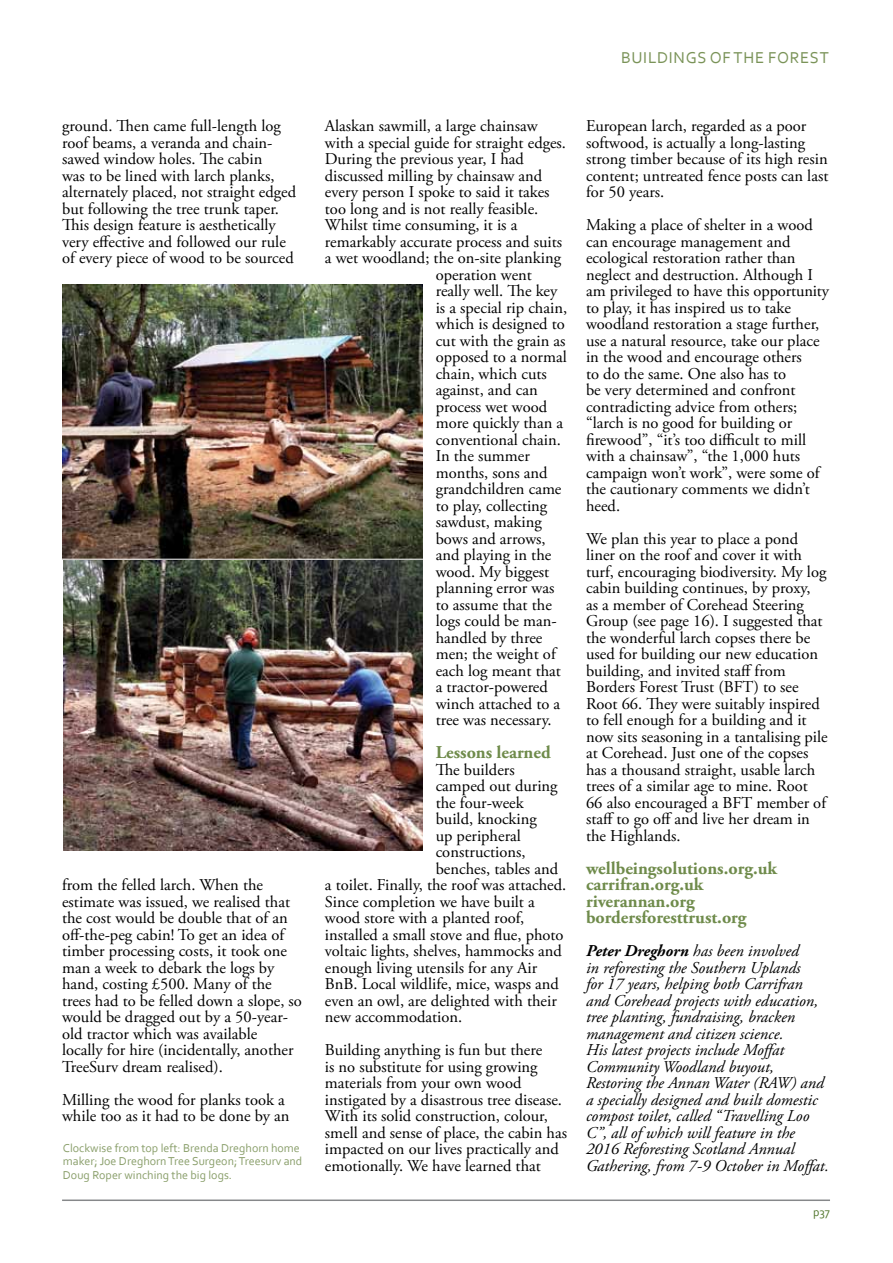
<style>
.page{position:relative;width:893px;height:1263px;background:#fff}
.page>*{position:absolute;margin:0;border:0;box-sizing:border-box;transform-origin:0 0}
.t1{font:700 18px/16.5px "Adobe Garamond Pro";color:#6f8b4b}
.t2{font:16.5px/16.5px "Adobe Garamond Pro";color:#000}
.t3{font:italic 16.5px/16.5px "Adobe Garamond Pro";color:#000}
.t4{font:16.5px "Corbel";color:#7a9358}
.t5{font:12px/13.5px "Corbel";color:#8a9f6b}
.t6{font:12px "Corbel";color:#4e7428}
.s1{font-weight:700}
</style>
<div class="page">
<hr style="left:62px;top:1199px;width:768px;height:2px;background:#86888a">
<img style="left:64px;top:560px;width:359px;height:290px">
<img style="left:62px;top:285px;width:361px;height:274px">
<p class="t2" style="left:62px;top:118px;width:235px">ground. Then came full-length log roof beams, a veranda and chain&shy;sawed window holes. The cabin<br>was to be lined with larch planks, alternately placed, not straight edged but following the tree trunk taper.<br>This design feature is aesthetically very effective and followed our rule of every piece of wood to be sourced</p>
<p class="t2" style="left:62px;top:877px;width:241px">from the felled larch. When the estimate was issued, we realised that the cost would be double that of an off-the-peg cabin! To get an idea of timber processing costs, it took one man a week to debark the logs by hand, costing £500. Many of the trees had to be felled down a slope, so would be dragged out by a 50-year&shy;old tractor which was available locally for hire (incidentally, another TreeSurv dream realised).</p>
<p class="t2" style="left:62px;top:1092px;width:229px">Milling the wood for planks took a while too as it had to be done by an</p>
<p class="t5" style="left:63px;top:1141px;width:241px">Clockwise from top left: Brenda Dreghorn home maker; Joe Dreghorn Tree Surgeon; Treesurv and<br>Doug Roper winching the big logs.</p>
<p class="t4" style="left:621px;top:48px;width:21px">Buildings</p>
<p class="t4" style="left:710px;top:48px;width:35px">of the</p>
<p class="t4" style="left:768px;top:48px;width:21px">Forest</p>
<p class="t2" style="left:325px;top:118px;width:214px">Alaskan sawmill, a large chainsaw</p>
<p class="t2" style="left:325px;top:135px;width:243px">with a special guide for straight edges.</p>
<p class="t2" style="left:325px;top:151px;width:201px">During the previous year, I had</p>
<p class="t2" style="left:325px;top:168px;width:219px">discussed milling by chainsaw and</p>
<p class="t2" style="left:325px;top:184px;width:226px">every person I spoke to said it takes</p>
<p class="t2" style="left:325px;top:201px;width:215px">too long and is not really feasible.</p>
<p class="t2" style="left:325px;top:217px;width:194px">Whilst time consuming, it is a</p>
<p class="t2" style="left:325px;top:234px;width:239px">remarkably accurate process and suits</p>
<p class="t2" style="left:325px;top:250px;width:238px">a wet woodland; the on-site planking</p>
<p class="t2" style="left:436px;top:267px;width:98px">operation went</p>
<p class="t2" style="left:436px;top:283px;width:123px">really well. The key</p>
<p class="t2" style="left:436px;top:300px;width:133px">is a special rip chain,</p>
<p class="t2" style="left:436px;top:316px;width:131px">which is designed to</p>
<p class="t2" style="left:436px;top:333px;width:131px">cut with the grain as</p>
<p class="t2" style="left:436px;top:349px;width:133px">opposed to a normal</p>
<p class="t2" style="left:436px;top:366px;width:113px">chain, which cuts</p>
<p class="t2" style="left:436px;top:382px;width:104px">against, and can</p>
<p class="t2" style="left:436px;top:399px;width:113px">process wet wood</p>
<p class="t2" style="left:436px;top:415px;width:129px">more quickly than a</p>
<p class="t2" style="left:436px;top:432px;width:127px">conventional chain.</p>
<p class="t2" style="left:436px;top:448px;width:96px">In the summer</p>
<p class="t2" style="left:436px;top:465px;width:114px">months, sons and</p>
<p class="t2" style="left:436px;top:481px;width:127px">grandchildren came</p>
<p class="t2" style="left:436px;top:498px;width:113px">to play, collecting</p>
<p class="t2" style="left:436px;top:514px;width:108px">sawdust, making</p>
<p class="t2" style="left:436px;top:531px;width:111px">bows and arrows,</p>
<p class="t2" style="left:436px;top:547px;width:117px">and playing in the</p>
<p class="t2" style="left:436px;top:564px;width:115px">wood. My biggest</p>
<p class="t2" style="left:436px;top:580px;width:120px">planning error was</p>
<p class="t2" style="left:436px;top:597px;width:118px">to assume that the</p>
<p class="t2" style="left:436px;top:613px;width:123px">logs could be man-</p>
<p class="t2" style="left:436px;top:630px;width:108px">handled by three</p>
<p class="t2" style="left:436px;top:646px;width:122px">men; the weight of</p>
<p class="t2" style="left:436px;top:663px;width:127px">each log meant that</p>
<p class="t2" style="left:436px;top:679px;width:114px">a tractor-powered</p>
<p class="t2" style="left:436px;top:696px;width:126px">winch attached to a</p>
<p class="t2" style="left:436px;top:712px;width:117px">tree was necessary.</p>
<p class="t1" style="left:436px;top:744px;width:116px">Lessons learned</p>
<p class="t2" style="left:436px;top:762px;width:80px">The builders</p>
<p class="t2" style="left:436px;top:778px;width:123px">camped out during</p>
<p class="t2" style="left:436px;top:795px;width:90px">the four-week</p>
<p class="t2" style="left:436px;top:811px;width:103px">build, knocking</p>
<p class="t2" style="left:436px;top:828px;width:87px">up peripheral</p>
<p class="t2" style="left:436px;top:844px;width:91px">constructions,</p>
<p class="t2" style="left:436px;top:861px;width:124px">benches, tables and</p>
<p class="t2" style="left:325px;top:877px;width:243px">a toilet. Finally, the roof was attached.</p>
<p class="t2" style="left:325px;top:894px;width:211px">Since completion we have built a</p>
<p class="t2" style="left:325px;top:910px;width:201px">wood store with a planted roof,</p>
<p class="t2" style="left:325px;top:927px;width:240px">installed a small stove and flue, photo</p>
<p class="t2" style="left:325px;top:943px;width:239px">voltaic lights, shelves, hammocks and</p>
<p class="t2" style="left:325px;top:960px;width:214px">enough living utensils for any Air</p>
<p class="t2" style="left:325px;top:976px;width:236px">BnB. Local wildlife, mice, wasps and</p>
<p class="t2" style="left:325px;top:993px;width:233px">even an owl, are delighted with their</p>
<p class="t2" style="left:325px;top:1009px;width:139px">new accommodation.</p>
<p class="t2" style="left:325px;top:1042px;width:244px">Building anything is fun but there<br>is no substitute for using growing materials from your own wood instigated by a disastrous tree disease.<br>With its solid construction, colour, smell and sense of place, the cabin has impacted on our lives practically and emotionally. We have learned that</p>
<p class="t2" style="left:586px;top:118px;width:244px">European larch, regarded as a poor softwood, is actually a long-lasting strong timber because of its high resin content; untreated fence posts can last for 50 years.</p>
<p class="t2" style="left:586px;top:217px;width:245px">Making a place of shelter in a wood can encourage management and ecological restoration rather than neglect and destruction. Although I am privileged to have this opportunity to play, it has inspired us to take woodland restoration a stage further, use a natural resource, take our place in the wood and encourage others<br>to do the same. One also has to<br>be very determined and confront contradicting advice from others; “larch is no good for building or firewood”, “it’s too difficult to mill with a chainsaw”, “the 1,000 huts campaign won’t work”, were some of the cautionary comments we didn’t heed.</p>
<p class="t2" style="left:586px;top:531px;width:243px">We plan this year to place a pond liner on the roof and cover it with turf, encouraging biodiversity. My log cabin building continues, by proxy,<br>as a member of Corehead Steering Group (see page 16). I suggested that the wonderful larch copses there be used for building our new education building, and invited staff from Borders Forest Trust (BFT) to see Root 66. They were suitably inspired to fell enough for a building and it now sits seasoning in a tantalising pile at Corehead. Just one of the copses has a thousand straight, usable larch trees of a similar age to mine. Root 66 also encouraged a BFT member of staff to go off and live her dream in the Highlands.</p>
<p class="t1" style="left:586px;top:860px;width:192px">wellbeingsolutions.org.uk carrifran.org.uk riverannan.org bordersforesttrust.org</p>
<p class="t3" style="left:586px;top:943px;width:244px"><span class="s1">Peter Dreghorn</span> has been involved<br>in reforesting the Southern Uplands<br>for 17 years, helping both Carrifran and Corehead projects with education, tree planting, fundraising, bracken management and citizen science.<br>His latest projects include Moffat Community Woodland buyout, Restoring the Annan Water (RAW) and a specially designed and built domestic compost toilet, called “Travelling Loo C”, all of which will feature in the 2016 Reforesting Scotland Annual Gathering, from 7-9 October in Moffat.</p>
<p class="t6" style="left:813px;top:1204px;width:18px">p37</p>
</div>
